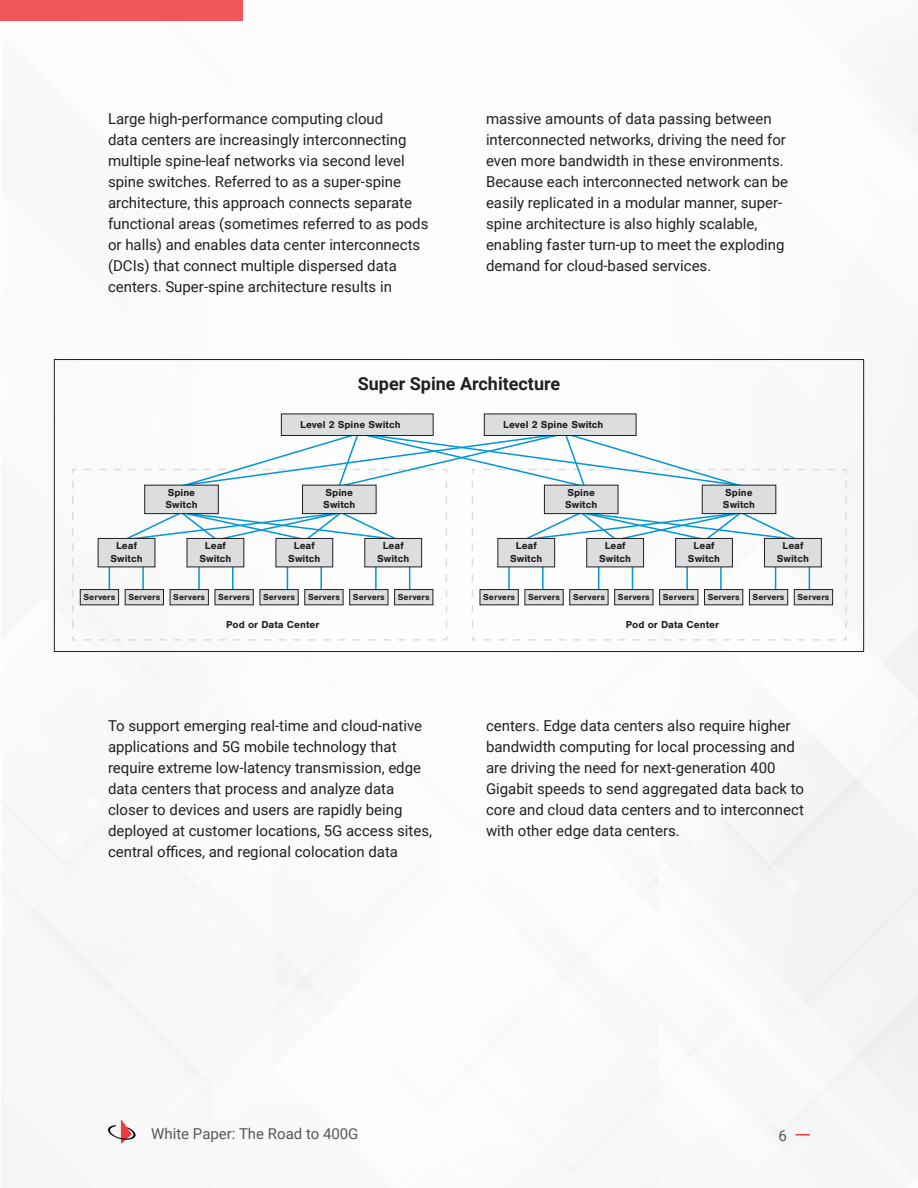
<style>
.page{position:relative;width:918px;height:1188px;background:#fff}
.page>*{position:absolute;margin:0;border:0;box-sizing:border-box;transform-origin:0 0}
.t1{font:700 18px "Roboto";color:#231f20}
.t2{font:15px/21px "Roboto";color:#231f20}
.t3{font:15px "Roboto";color:#57585a}
.BodyText{font:700 10.5px/12.6px "Nimbus San";color:#231f20;text-align:center}
.BodyText-2{font:700 9px "Nimbus San";letter-spacing:.005em;color:#231f20}
</style>
<div class="page">
<img style="left:1px;top:20px;width:917px;height:1165px">
<svg style="left:796px;top:1134px;width:14px;height:2px"></svg>
<svg style="left:108px;top:1119px;width:28px;height:25px"></svg>
<div style="left:0;top:0;width:243px;height:20px;background:#f0575d"></div>
<svg style="left:71px;top:468px;width:377px;height:173px"></svg>
<svg style="left:471px;top:468px;width:377px;height:173px"></svg>
<svg style="left:80px;top:432px;width:755px;height:200px"></svg>
<div style="left:281px;top:414px;width:152px;height:22px;background:#dcdddf"></div>
<div style="left:281px;top:414px;width:152px;height:22px;border:1px solid #231f20"></div>
<div style="left:484px;top:414px;width:152px;height:22px;background:#dcdddf"></div>
<div style="left:484px;top:414px;width:152px;height:22px;border:1px solid #231f20"></div>
<div style="left:145px;top:485px;width:73px;height:29px;background:#dcdddf"></div>
<div style="left:145px;top:485px;width:73px;height:29px;border:1px solid #231f20"></div>
<div style="left:544px;top:485px;width:74px;height:29px;background:#dcdddf"></div>
<div style="left:544px;top:485px;width:74px;height:29px;border:1px solid #231f20"></div>
<div style="left:303px;top:485px;width:73px;height:29px;background:#dcdddf"></div>
<div style="left:302px;top:485px;width:74px;height:29px;border:1px solid #231f20"></div>
<div style="left:702px;top:485px;width:74px;height:29px;background:#dcdddf"></div>
<div style="left:702px;top:485px;width:74px;height:29px;border:1px solid #231f20"></div>
<p class="t2" style="left:108px;top:107px;width:322px">Large high-performance computing cloud<br>data centers are increasingly interconnecting multiple spine-leaf networks via second level spine switches. Referred to as a super-spine architecture, this approach connects separate functional areas (sometimes referred to as pods or halls) and enables data center interconnects (DCIs) that connect multiple dispersed data centers. Super-spine architecture results in</p>
<p class="t2" style="left:486px;top:107px;width:304px">massive amounts of data passing between interconnected networks, driving the need for even more bandwidth in these environments.<br>Because each interconnected network can be easily replicated in a modular manner, super&shy;spine architecture is also highly scalable, enabling faster turn-up to meet the exploding demand for cloud-based services.</p>
<p class="t1" style="left:358px;top:371px;width:204px">Super Spine Architecture</p>
<p class="BodyText" style="left:300px;top:418px;width:102px">Level 2 Spine Switch</p>
<p class="BodyText" style="left:503px;top:418px;width:102px">Level 2 Spine Switch</p>
<p class="BodyText" style="left:165px;top:486px;width:34px;text-align:left">Spine<br>Switch</p>
<p class="BodyText" style="left:565px;top:486px;width:34px;text-align:left">Spine<br>Switch</p>
<p class="BodyText" style="left:323px;top:486px;width:34px;text-align:left">Spine<br>Switch</p>
<p class="BodyText" style="left:723px;top:486px;width:34px;text-align:left">Spine<br>Switch</p>
<p class="BodyText" style="left:110px;top:539px;width:34px">Leaf<br>Switch</p>
<p class="BodyText" style="left:510px;top:539px;width:34px">Leaf<br>Switch</p>
<p class="BodyText" style="left:199px;top:539px;width:34px">Leaf<br>Switch</p>
<p class="BodyText" style="left:599px;top:539px;width:34px">Leaf<br>Switch</p>
<p class="BodyText" style="left:288px;top:539px;width:34px">Leaf<br>Switch</p>
<p class="BodyText" style="left:688px;top:539px;width:34px">Leaf<br>Switch</p>
<p class="BodyText" style="left:377px;top:539px;width:34px">Leaf<br>Switch</p>
<p class="BodyText" style="left:777px;top:539px;width:34px">Leaf<br>Switch</p>
<p class="BodyText-2" style="left:84px;top:592px;width:33px">Servers</p>
<p class="BodyText-2" style="left:128px;top:592px;width:33px">Servers</p>
<p class="BodyText-2" style="left:173px;top:592px;width:33px">Servers</p>
<p class="BodyText-2" style="left:218px;top:592px;width:33px">Servers</p>
<p class="BodyText-2" style="left:263px;top:592px;width:33px">Servers</p>
<p class="BodyText-2" style="left:308px;top:592px;width:33px">Servers</p>
<p class="BodyText-2" style="left:353px;top:592px;width:33px">Servers</p>
<p class="BodyText-2" style="left:398px;top:592px;width:33px">Servers</p>
<p class="BodyText-2" style="left:483px;top:592px;width:33px">Servers</p>
<p class="BodyText-2" style="left:528px;top:592px;width:33px">Servers</p>
<p class="BodyText-2" style="left:573px;top:592px;width:33px">Servers</p>
<p class="BodyText-2" style="left:618px;top:592px;width:33px">Servers</p>
<p class="BodyText-2" style="left:663px;top:592px;width:33px">Servers</p>
<p class="BodyText-2" style="left:708px;top:592px;width:33px">Servers</p>
<p class="BodyText-2" style="left:753px;top:592px;width:33px">Servers</p>
<p class="BodyText-2" style="left:798px;top:592px;width:33px">Servers</p>
<p class="BodyText" style="left:226px;top:618px;width:95px">Pod or Data Center</p>
<p class="BodyText" style="left:626px;top:618px;width:95px">Pod or Data Center</p>
<p class="t2" style="left:108px;top:715px;width:326px">To support emerging real-time and cloud-native applications and 5G mobile technology that require extreme low-latency transmission, edge data centers that process and analyze data closer to devices and users are rapidly being deployed at customer locations, 5G access sites, central offices, and regional colocation data</p>
<p class="t2" style="left:486px;top:715px;width:320px">centers. Edge data centers also require higher bandwidth computing for local processing and are driving the need for next-generation 400<br>Gigabit speeds to send aggregated data back to core and cloud data centers and to interconnect with other edge data centers.</p>
<p class="t3" style="left:151px;top:1123px;width:209px">White Paper: The Road to 400G</p>
<p class="t3" style="left:779px;top:1125px;width:10px">6</p>
</div>
